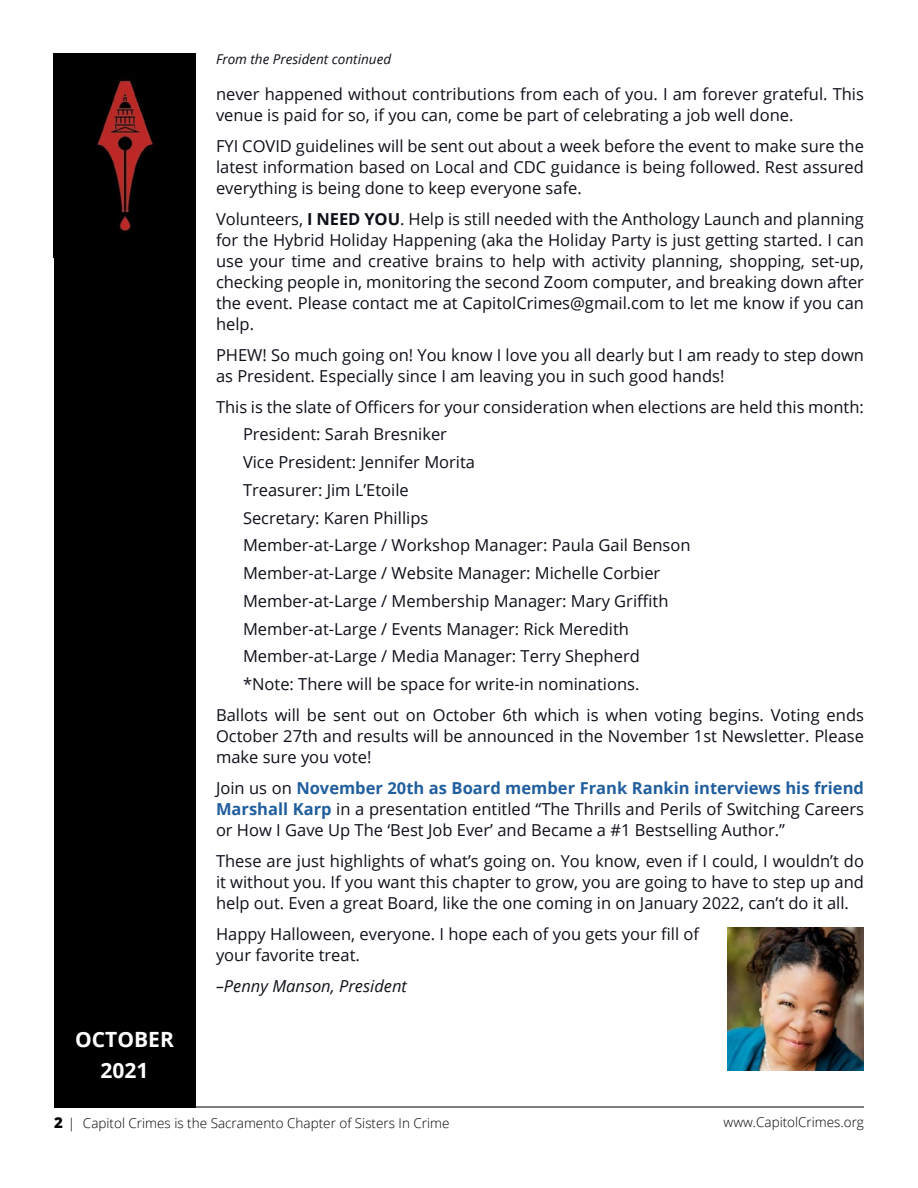
<style>
.page{position:relative;width:918px;height:1188px;background:#fff}
.page>*{position:absolute;margin:0;border:0;box-sizing:border-box;transform-origin:0 0}
.t1{font:700 21px/31px "Open Sans";color:#fff;text-align:center}
.Article_text{font:16.5px/21px "Open Sans";color:#0e101a;text-align:justify}
.Article_text-2{font:italic 16.5px "Open Sans";color:#0e101a}
.t2{font:300 13.5px "Open Sans";color:#000}
.Text_Body{font:italic 13.5px "Open Sans";color:#0e101a}
.s1{font-weight:700}
.s2{font-weight:700;color:#215e9e}
.s3{font-weight:800;font-size:15px}
</style>
<div class="page">
<div style="left:54px;top:54px;width:141px;height:1053px;background:#000"></div>
<img style="left:97px;top:79px;width:57px;height:153px">
<hr style="left:54px;top:1107px;width:810px;height:1px;background:#000">
<img style="left:728px;top:927px;width:136px;height:144px">
<p class="t1" style="left:75px;top:1024px;width:100px">OCTOBER<br>2021</p>
<p class="Text_Body" style="left:216px;top:50px;width:177px">From the President continued</p>
<p class="Article_text" style="left:216px;top:83px;width:650px">never happened without contributions from each of you. I am forever grateful. This venue is paid for so, if you can, come be part of celebrating a job well done.</p>
<p class="Article_text" style="left:216px;top:135px;width:650px">FYI COVID guidelines will be sent out about a week before the event to make sure the latest information based on Local and CDC guidance is being followed. Rest assured everything is being done to keep everyone safe.</p>
<p class="Article_text" style="left:216px;top:208px;width:650px">Volunteers, <span class="s1">I NEED YOU</span>. Help is still needed with the Anthology Launch and planning for the Hybrid Holiday Happening (aka the Holiday Party is just getting started. I can use your time and creative brains to help with activity planning, shopping, set-up, checking people in, monitoring the second Zoom computer, and breaking down after the event. Please contact me at CapitolCrimes@gmail.com to let me know if you can help.</p>
<p class="Article_text" style="left:216px;top:344px;width:650px">PHEW! So much going on! You know I love you all dearly but I am ready to step down as President. Especially since I am leaving you in such good hands!</p>
<p class="Article_text" style="left:216px;top:396px;width:650px">This is the slate of Officers for your consideration when elections are held this month:</p>
<p class="Article_text" style="left:243px;top:423px;width:206px">President: Sarah Bresniker</p>
<p class="Article_text" style="left:243px;top:451px;width:234px">Vice President: Jennifer Morita</p>
<p class="Article_text" style="left:243px;top:479px;width:167px">Treasurer: Jim L’Etoile</p>
<p class="Article_text" style="left:243px;top:507px;width:187px">Secretary: Karen Phillips</p>
<p class="Article_text" style="left:243px;top:534px;width:449px">Member-at-Large / Workshop Manager: Paula Gail Benson</p>
<p class="Article_text" style="left:243px;top:562px;width:419px">Member-at-Large / Website Manager: Michelle Corbier</p>
<p class="Article_text" style="left:243px;top:590px;width:427px">Member-at-Large / Membership Manager: Mary Griffith</p>
<p class="Article_text" style="left:243px;top:618px;width:388px">Member-at-Large / Events Manager: Rick Meredith</p>
<p class="Article_text" style="left:243px;top:645px;width:398px">Member-at-Large / Media Manager: Terry Shepherd</p>
<p class="Article_text" style="left:243px;top:673px;width:398px">*Note: There will be space for write-in nominations.</p>
<p class="Article_text" style="left:216px;top:704px;width:650px">Ballots will be sent out on October 6th which is when voting begins. Voting ends October 27th and results will be announced in the November 1st Newsletter. Please make sure you vote!</p>
<p class="Article_text" style="left:216px;top:777px;width:650px">Join us on <span class="s2">November 20th as Board member Frank Rankin interviews his friend Marshall Karp</span> in a presentation entitled “The Thrills and Perils of Switching Careers or How I Gave Up The ‘Best Job Ever’ and Became a #1 Bestselling Author.”</p>
<p class="Article_text" style="left:216px;top:850px;width:650px">These are just highlights of what’s going on. You know, even if I could, I wouldn’t do it without you. If you want this chapter to grow, you are going to have to step up and help out. Even a great Board, like the one coming in on January 2022, can’t do it all.</p>
<p class="Article_text" style="left:216px;top:923px;width:485px">Happy Halloween, everyone. I hope each of you gets your fill of your favorite treat.</p>
<p class="Article_text-2" style="left:216px;top:975px;width:192px">–Penny Manson, President</p>
<p class="t2" style="left:54px;top:1114px;width:397px"><span class="s3">2</span> | Capitol Crimes is the Sacramento Chapter of Sisters In Crime</p>
<p class="t2" style="left:724px;top:1113px;width:142px">www.CapitolCrimes.org</p>
</div>
